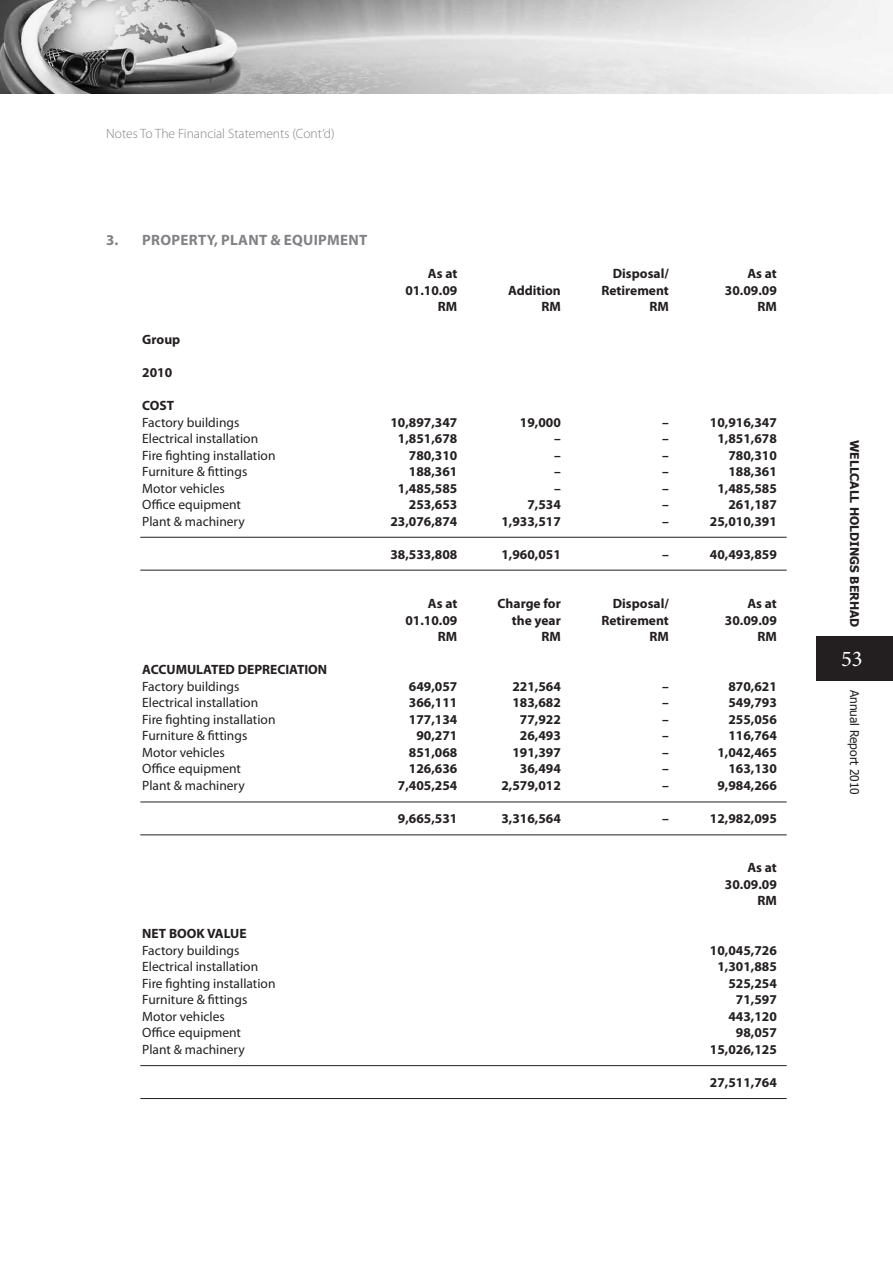
<style>
.page{position:relative;width:893px;height:1263px;background:#fff}
.page>*{position:absolute;margin:0;border:0;box-sizing:border-box;transform-origin:0 0}
.t1{font:22.5px "Minion Pro";color:#fff}
.t2{font:700 15px "Myriad Pro";letter-spacing:.02em;color:#808285}
.t3{font:700 13.5px/16.5px "Myriad Pro";color:#231f20;text-align:right}
.t4{font:13.5px "Myriad Pro";color:#231f20}
.t5{font:300 13.5px "Myriad Pro";color:#808285}
.t6{font:700 12px "Tahoma";color:#231f20}
.t7{font:12px "Tahoma";color:#231f20}
</style>
<div class="page">
<div style="left:816px;top:636px;width:77px;height:45px;background:#231f20"></div>
<img style="left:0;top:0;width:882px;height:94px">
<hr style="left:140px;top:570px;width:647px;height:1px;background:#231f20">
<hr style="left:140px;top:834px;width:647px;height:1px;background:#231f20">
<hr style="left:140px;top:1098px;width:647px;height:1px;background:#231f20">
<hr style="left:140px;top:537px;width:647px;height:1px;background:#231f20">
<hr style="left:140px;top:801px;width:647px;height:1px;background:#231f20">
<hr style="left:140px;top:1065px;width:647px;height:1px;background:#231f20">
<p class="t5" style="left:106px;top:125px;width:230px">Notes To The Financial Statements (Cont’d)</p>
<p class="t2" style="left:106px;top:230px;width:262px">3. PROPERTY, PLANT &amp; EQUIPMENT</p>
<p class="t3" style="left:428px;top:265px;width:31px">As at</p>
<p class="t3" style="left:613px;top:265px;width:58px">Disposal/</p>
<p class="t3" style="left:747px;top:265px;width:31px">As at</p>
<p class="t3" style="left:405px;top:281px;width:53px">01.10.09</p>
<p class="t3" style="left:508px;top:281px;width:54px">Addition</p>
<p class="t3" style="left:601px;top:281px;width:69px">Retirement</p>
<p class="t3" style="left:725px;top:281px;width:53px">30.09.09</p>
<p class="t3" style="left:438px;top:298px;width:21px">RM</p>
<p class="t3" style="left:541px;top:298px;width:21px">RM</p>
<p class="t3" style="left:649px;top:298px;width:21px">RM</p>
<p class="t3" style="left:757px;top:298px;width:21px">RM</p>
<p class="t3" style="left:142px;top:331px;width:40px">Group</p>
<p class="t3" style="left:142px;top:364px;width:31px">2010</p>
<p class="t3" style="left:142px;top:397px;width:33px">COST</p>
<p class="t4" style="left:142px;top:414px;width:99px">Factory buildings</p>
<p class="t3" style="left:390px;top:413px;width:68px">10,897,347</p>
<p class="t3" style="left:520px;top:413px;width:42px">19,000</p>
<p class="t3" style="left:662px;top:413px;width:8px">–</p>
<p class="t3" style="left:710px;top:413px;width:68px">10,916,347</p>
<p class="t4" style="left:142px;top:430px;width:117px">Electrical installation</p>
<p class="t3" style="left:398px;top:430px;width:61px">1,851,678</p>
<p class="t3" style="left:554px;top:430px;width:8px">–</p>
<p class="t3" style="left:662px;top:430px;width:8px">–</p>
<p class="t3" style="left:717px;top:430px;width:61px">1,851,678</p>
<p class="t4" style="left:142px;top:447px;width:135px">Fire fighting installation</p>
<p class="t3" style="left:409px;top:446px;width:50px">780,310</p>
<p class="t3" style="left:554px;top:446px;width:8px">–</p>
<p class="t3" style="left:662px;top:446px;width:8px">–</p>
<p class="t3" style="left:728px;top:446px;width:50px">780,310</p>
<p class="t4" style="left:142px;top:463px;width:107px">Furniture &amp; fittings</p>
<p class="t3" style="left:409px;top:463px;width:50px">188,361</p>
<p class="t3" style="left:554px;top:463px;width:8px">–</p>
<p class="t3" style="left:662px;top:463px;width:8px">–</p>
<p class="t3" style="left:728px;top:463px;width:50px">188,361</p>
<p class="t4" style="left:142px;top:480px;width:84px">Motor vehicles</p>
<p class="t3" style="left:398px;top:479px;width:61px">1,485,585</p>
<p class="t3" style="left:554px;top:479px;width:8px">–</p>
<p class="t3" style="left:662px;top:479px;width:8px">–</p>
<p class="t3" style="left:717px;top:479px;width:61px">1,485,585</p>
<p class="t4" style="left:142px;top:496px;width:100px">Office equipment</p>
<p class="t3" style="left:409px;top:496px;width:50px">253,653</p>
<p class="t3" style="left:527px;top:496px;width:35px">7,534</p>
<p class="t3" style="left:662px;top:496px;width:8px">–</p>
<p class="t3" style="left:728px;top:496px;width:50px">261,187</p>
<p class="t4" style="left:142px;top:513px;width:104px">Plant &amp; machinery</p>
<p class="t3" style="left:390px;top:512px;width:68px">23,076,874</p>
<p class="t3" style="left:501px;top:512px;width:61px">1,933,517</p>
<p class="t3" style="left:662px;top:512px;width:8px">–</p>
<p class="t3" style="left:710px;top:512px;width:68px">25,010,391</p>
<p class="t3" style="left:390px;top:545px;width:68px">38,533,808</p>
<p class="t3" style="left:501px;top:545px;width:61px">1,960,051</p>
<p class="t3" style="left:662px;top:545px;width:8px">–</p>
<p class="t3" style="left:710px;top:545px;width:68px">40,493,859</p>
<p class="t3" style="left:428px;top:595px;width:31px">As at</p>
<p class="t3" style="left:498px;top:595px;width:65px">Charge for</p>
<p class="t3" style="left:613px;top:595px;width:58px">Disposal/</p>
<p class="t3" style="left:747px;top:595px;width:31px">As at</p>
<p class="t3" style="left:405px;top:611px;width:53px">01.10.09</p>
<p class="t3" style="left:512px;top:611px;width:50px">the year</p>
<p class="t3" style="left:601px;top:611px;width:69px">Retirement</p>
<p class="t3" style="left:725px;top:611px;width:53px">30.09.09</p>
<p class="t3" style="left:438px;top:628px;width:21px">RM</p>
<p class="t3" style="left:541px;top:628px;width:21px">RM</p>
<p class="t3" style="left:649px;top:628px;width:21px">RM</p>
<p class="t3" style="left:757px;top:628px;width:21px">RM</p>
<p class="t3" style="left:142px;top:661px;width:186px">ACCUMULATED DEPRECIATION</p>
<p class="t4" style="left:142px;top:678px;width:99px">Factory buildings</p>
<p class="t3" style="left:409px;top:677px;width:50px">649,057</p>
<p class="t3" style="left:512px;top:677px;width:50px">221,564</p>
<p class="t3" style="left:662px;top:677px;width:8px">–</p>
<p class="t3" style="left:728px;top:677px;width:50px">870,621</p>
<p class="t4" style="left:142px;top:694px;width:117px">Electrical installation</p>
<p class="t3" style="left:409px;top:694px;width:50px">366,111</p>
<p class="t3" style="left:512px;top:694px;width:50px">183,682</p>
<p class="t3" style="left:662px;top:694px;width:8px">–</p>
<p class="t3" style="left:728px;top:694px;width:50px">549,793</p>
<p class="t4" style="left:142px;top:711px;width:135px">Fire fighting installation</p>
<p class="t3" style="left:409px;top:710px;width:50px">177,134</p>
<p class="t3" style="left:520px;top:710px;width:42px">77,922</p>
<p class="t3" style="left:662px;top:710px;width:8px">–</p>
<p class="t3" style="left:728px;top:710px;width:50px">255,056</p>
<p class="t4" style="left:142px;top:727px;width:107px">Furniture &amp; fittings</p>
<p class="t3" style="left:416px;top:727px;width:42px">90,271</p>
<p class="t3" style="left:520px;top:727px;width:42px">26,493</p>
<p class="t3" style="left:662px;top:727px;width:8px">–</p>
<p class="t3" style="left:728px;top:727px;width:50px">116,764</p>
<p class="t4" style="left:142px;top:744px;width:84px">Motor vehicles</p>
<p class="t3" style="left:409px;top:743px;width:50px">851,068</p>
<p class="t3" style="left:512px;top:743px;width:50px">191,397</p>
<p class="t3" style="left:662px;top:743px;width:8px">–</p>
<p class="t3" style="left:717px;top:743px;width:61px">1,042,465</p>
<p class="t4" style="left:142px;top:760px;width:100px">Office equipment</p>
<p class="t3" style="left:409px;top:760px;width:50px">126,636</p>
<p class="t3" style="left:520px;top:760px;width:42px">36,494</p>
<p class="t3" style="left:662px;top:760px;width:8px">–</p>
<p class="t3" style="left:728px;top:760px;width:50px">163,130</p>
<p class="t4" style="left:142px;top:777px;width:104px">Plant &amp; machinery</p>
<p class="t3" style="left:398px;top:776px;width:61px">7,405,254</p>
<p class="t3" style="left:501px;top:776px;width:61px">2,579,012</p>
<p class="t3" style="left:662px;top:776px;width:8px">–</p>
<p class="t3" style="left:717px;top:776px;width:61px">9,984,266</p>
<p class="t3" style="left:398px;top:809px;width:61px">9,665,531</p>
<p class="t3" style="left:501px;top:809px;width:61px">3,316,564</p>
<p class="t3" style="left:662px;top:809px;width:8px">–</p>
<p class="t3" style="left:710px;top:809px;width:68px">12,982,095</p>
<p class="t3" style="left:725px;top:859px;width:53px">As at<br>30.09.09<br>RM</p>
<p class="t3" style="left:142px;top:925px;width:106px">NET BOOK VALUE</p>
<p class="t4" style="left:142px;top:942px;width:99px">Factory buildings</p>
<p class="t3" style="left:710px;top:941px;width:68px">10,045,726</p>
<p class="t4" style="left:142px;top:958px;width:117px">Electrical installation</p>
<p class="t3" style="left:717px;top:958px;width:61px">1,301,885</p>
<p class="t4" style="left:142px;top:975px;width:135px">Fire fighting installation</p>
<p class="t3" style="left:728px;top:974px;width:50px">525,254</p>
<p class="t4" style="left:142px;top:991px;width:107px">Furniture &amp; fittings</p>
<p class="t3" style="left:736px;top:991px;width:42px">71,597</p>
<p class="t4" style="left:142px;top:1008px;width:84px">Motor vehicles</p>
<p class="t3" style="left:728px;top:1007px;width:50px">443,120</p>
<p class="t4" style="left:142px;top:1024px;width:100px">Office equipment</p>
<p class="t3" style="left:736px;top:1024px;width:42px">98,057</p>
<p class="t4" style="left:142px;top:1041px;width:104px">Plant &amp; machinery</p>
<p class="t3" style="left:710px;top:1040px;width:68px">15,026,125</p>
<p class="t3" style="left:710px;top:1073px;width:68px">27,511,764</p>
<p class="t6" style="left:863px;top:440px;width:189px;rotate:90deg">WELLCALL HOLDINGS BERHAD</p>
<h1 class="t1" style="left:841px;top:644px;width:23px">53</h1>
<p class="t7" style="left:863px;top:690px;width:107px;rotate:90deg">Annual Report 2010</p>
</div>
